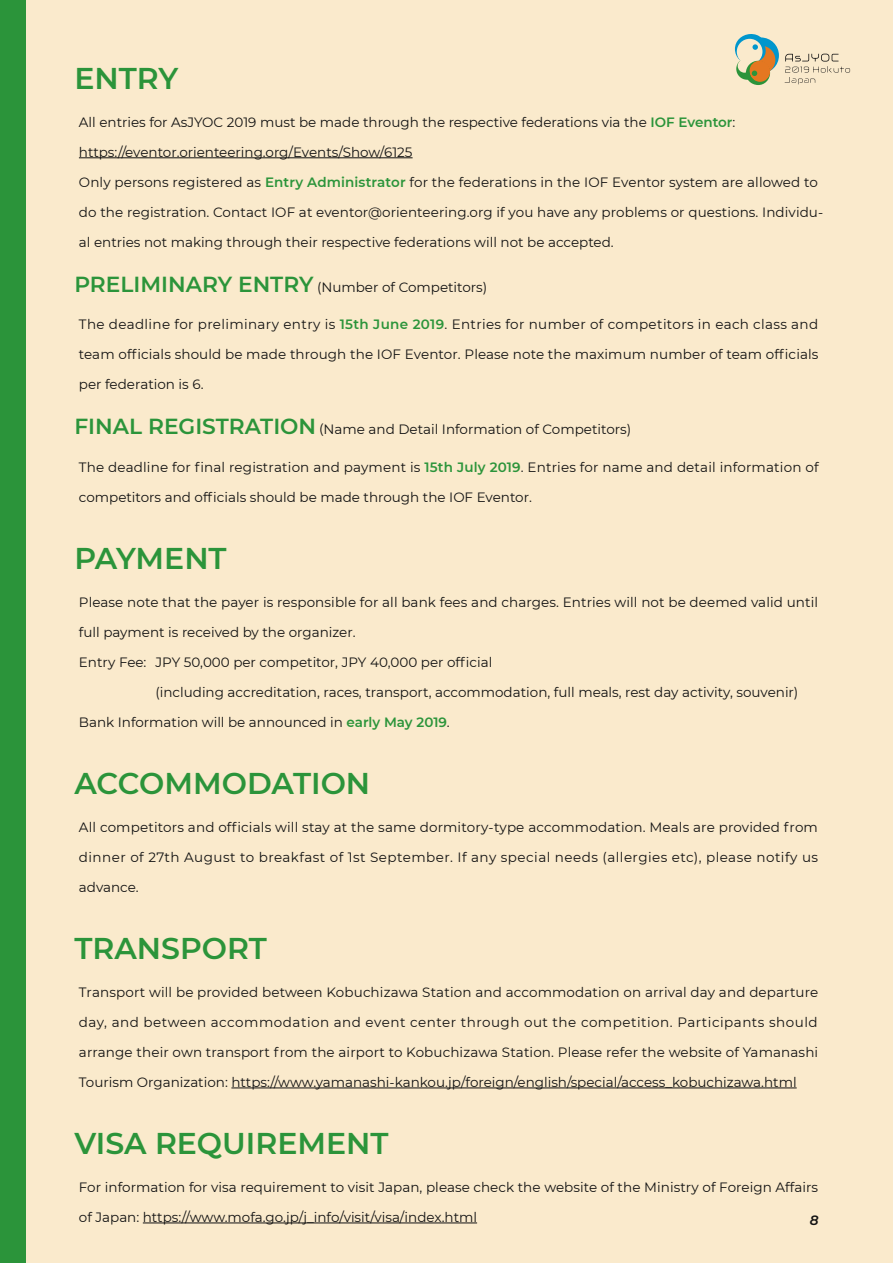
<style>
.page{position:relative;width:893px;height:1263px;background:#faeacc}
.page>*{position:absolute;margin:0;border:0;box-sizing:border-box;transform-origin:0 0}
.t1{font:600 30px "Montserrat";color:#2b943a}
.t2{font:13.5px "Montserrat";letter-spacing:.005em;color:#121212}
.t3{font:13.5px "Montserrat";letter-spacing:.035em;color:#121212}
.t4{font:13.5px "Montserrat";letter-spacing:.025em;color:#121212}
.t5{font:italic 600 13.5px "Montserrat";color:#121212}
.s1{font-weight:600;color:#2b943a}
.s2{font-weight:600;font-size:21.75px;color:#2b943a}
.s3{font-family:"Koz Go Pr 6 N"}
</style>
<div class="page">
<svg style="left:785px;top:54px;width:65px;height:30px"></svg>
<svg style="left:736px;top:58px;width:22px;height:22px"></svg>
<svg style="left:743px;top:37px;width:36px;height:36px"></svg>
<div style="left:747px;top:46px;width:28px;height:28px;background:#e47721;border-radius:50%"></div>
<div style="left:738px;top:59px;width:13px;height:14px;background:#faeacc;border-radius:50%"></div>
<svg style="left:746px;top:61px;width:24px;height:24px"></svg>
<svg style="left:750px;top:62px;width:20px;height:20px"></svg>
<div style="left:750px;top:61px;width:19px;height:19px;background:#d27821;border-radius:50%"></div>
<div style="left:750px;top:61px;width:20px;height:20px;background:#e47721;border-radius:50%"></div>
<div style="left:750px;top:62px;width:20px;height:19px;background:#e47721;border-radius:50%"></div>
<svg style="left:752px;top:71px;width:5px;height:5px"></svg>
<svg style="left:735px;top:34px;width:31px;height:30px"></svg>
<div style="left:0;top:0;width:26px;height:1263px;background:#2b943a"></div>
<hr style="left:79px;top:157px;width:334px;height:1px;background:#121212">
<hr style="left:231px;top:1087px;width:566px;height:1px;background:#121212">
<hr style="left:143px;top:1222px;width:334px;height:1px;background:#121212">
<h1 class="t1" style="left:74px;top:57px;width:105px">ENTRY</h1>
<p class="t2" style="left:79px;top:113px;width:658px">All entries for AsJYOC 2019 must be made through the respective federations via the <span class="s1">IOF Eventor</span>:</p>
<p class="t2" style="left:79px;top:143px;width:335px">https://eventor.orienteering.org/Events/Show/6125</p>
<p class="t2" style="left:79px;top:173px;width:741px">Only persons registered as <span class="s1">Entry Administrator</span> for the federations in the IOF Eventor system are allowed to</p>
<p class="t2" style="left:79px;top:203px;width:746px">do the registration. Contact IOF at eventor@orienteering.org if you have any problems or questions. Individu-</p>
<p class="t2" style="left:79px;top:233px;width:536px">al entries not making through their respective federations will not be accepted.</p>
<p class="t2" style="left:74px;top:278px;width:414px"><span class="s2">PRELIMINARY ENTRY</span> (Number of Competitors)</p>
<p class="t4" style="left:79px;top:315px;width:741px">The deadline for preliminary entry is <span class="s1">15th June 2019</span>. Entries for number of competitors in each class and</p>
<p class="t2" style="left:79px;top:345px;width:741px">team officials should be made through the IOF Eventor. Please note the maximum number of team officials</p>
<p class="t2" style="left:79px;top:375px;width:126px">per federation is 6.</p>
<p class="t2" style="left:74px;top:420px;width:558px"><span class="s2">FINAL REGISTRATION</span> <span class="s3">(</span>Name and Detail Information of Competitors)</p>
<p class="t2" style="left:79px;top:458px;width:741px">The deadline for final registration and payment is <span class="s1">15th July 2019</span>. Entries for name and detail information of</p>
<p class="t2" style="left:79px;top:488px;width:454px">competitors and officials should be made through the IOF Eventor.</p>
<h1 class="t1" style="left:74px;top:537px;width:154px">PAYMENT</h1>
<p class="t2" style="left:79px;top:593px;width:741px">Please note that the payer is responsible for all bank fees and charges. Entries will not be deemed valid until</p>
<p class="t2" style="left:79px;top:623px;width:278px">full payment is received by the organizer.</p>
<p class="t2" style="left:79px;top:653px;width:415px">Entry Fee: JPY 50,000 per competitor, JPY 40,000 per official</p>
<p class="t2" style="left:155px;top:683px;width:644px">(including accreditation, races, transport, accommodation, full meals, rest day activity, souvenir)</p>
<p class="t2" style="left:79px;top:713px;width:372px">Bank Information will be announced in <span class="s1">early May 2019</span>.</p>
<h1 class="t1" style="left:74px;top:762px;width:297px">ACCOMMODATION</h1>
<p class="t2" style="left:79px;top:818px;width:740px">All competitors and officials will stay at the same dormitory-type accommodation. Meals are provided from</p>
<p class="t3" style="left:79px;top:848px;width:741px">dinner of 27th August to breakfast of 1st September. If any special needs (allergies etc), please notify us</p>
<p class="t2" style="left:79px;top:878px;width:61px">advance.</p>
<h1 class="t1" style="left:74px;top:927px;width:194px">TRANSPORT</h1>
<p class="t2" style="left:79px;top:983px;width:741px">Transport will be provided between Kobuchizawa Station and accommodation on arrival day and departure</p>
<p class="t3" style="left:79px;top:1013px;width:740px">day, and between accommodation and event center through out the competition. Participants should</p>
<p class="t2" style="left:79px;top:1043px;width:741px">arrange their own transport from the airport to Kobuchizawa Station. Please refer the website of Yamanashi</p>
<p class="t2" style="left:79px;top:1073px;width:719px">Tourism Organization: https://www.yamanashi-kankou.jp/foreign/english/special/access_kobuchizawa.html</p>
<h1 class="t1" style="left:74px;top:1122px;width:316px">VISA REQUIREMENT</h1>
<p class="t2" style="left:79px;top:1178px;width:741px">For information for visa requirement to visit Japan, please check the website of the Ministry of Foreign Affairs</p>
<p class="t2" style="left:79px;top:1208px;width:400px">of Japan: https://www.mofa.go.jp/j_info/visit/visa/index.html</p>
<p class="t5" style="left:810px;top:1211px;width:10px">8</p>
</div>
